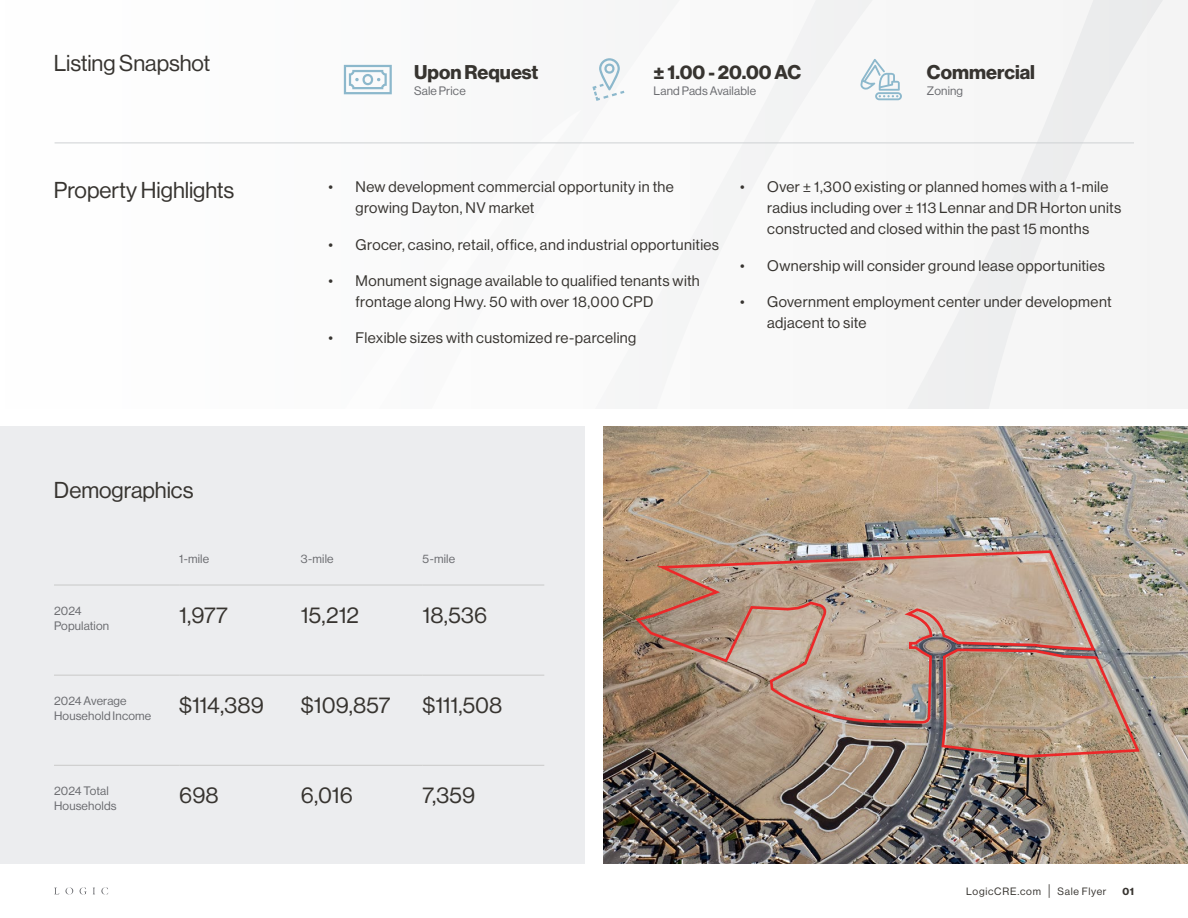
<style>
.page{position:relative;width:1188px;height:918px;background:#fff}
.page>*{position:absolute;margin:0;border:0;box-sizing:border-box;transform-origin:0 0}
.t1{font:22.5px "N Haas Grotesk DS Pro 55 Rg";color:#373430}
.t2{font:19.5px "N Haas Grotesk DS Pro 75 Bd";color:#373430}
.t3{font:15px/21px "N Haas Grotesk DS Pro 55 Rg";letter-spacing:.025em;color:#373430}
.t4{font:12px/15.3px "N Haas Grotesk DS Pro 55 Rg";letter-spacing:.015em;color:#6b6c70}
.t5{font:10.35px "N Haas Grotesk DS Pro 55 Rg";letter-spacing:.07em;color:#373430}
.t6{font:10.35px "N Haas Grotesk DS Pro 75 Bd";color:#373430}
.s1{font-size:15.6px}
</style>
<div class="page">
<svg style="left:54px;top:887px;width:19px;height:8px"></svg>
<svg style="left:80px;top:887px;width:7px;height:8px"></svg>
<svg style="left:93px;top:888px;width:2px;height:6px"></svg>
<svg style="left:101px;top:887px;width:7px;height:8px"></svg>
<svg style="left:958px;top:0;width:230px;height:409px;fill:#f5f5f5"></svg>
<svg style="left:343px;top:0;width:615px;height:409px"></svg>
<svg style="left:54px;top:109px;width:528px;height:300px"></svg>
<div style="left:0;top:427px;width:585px;height:437px;background:#ecedef"></div>
<hr style="left:54px;top:585px;width:125px;height:1px;background:#c9c9c8">
<hr style="left:179px;top:585px;width:122px;height:1px;background:#c9c9c8">
<hr style="left:301px;top:585px;width:122px;height:1px;background:#c9c9c8">
<hr style="left:423px;top:585px;width:121px;height:1px;background:#c9c9c8">
<hr style="left:54px;top:675px;width:125px;height:1px;background:#c9c9c8">
<hr style="left:179px;top:675px;width:122px;height:1px;background:#c9c9c8">
<hr style="left:301px;top:675px;width:122px;height:1px;background:#c9c9c8">
<hr style="left:423px;top:675px;width:121px;height:1px;background:#c9c9c8">
<hr style="left:54px;top:765px;width:125px;height:1px;background:#c9c9c8">
<hr style="left:179px;top:765px;width:122px;height:1px;background:#c9c9c8">
<hr style="left:301px;top:765px;width:122px;height:1px;background:#c9c9c8">
<hr style="left:423px;top:765px;width:121px;height:1px;background:#c9c9c8">
<img style="left:603px;top:427px;width:585px;height:437px">
<hr style="left:55px;top:143px;width:1079px;height:1px;background:#ced1d3">
<svg style="left:344px;top:65px;width:48px;height:29px"></svg>
<svg style="left:592px;top:58px;width:32px;height:43px"></svg>
<svg style="left:860px;top:59px;width:42px;height:41px"></svg>
<svg style="left:1096px;top:647px;width:46px;height:112px;background:#ab9385"></svg>
<img style="left:633px;top:549px;width:463px;height:315px">
<h1 class="t1" style="left:54px;top:51px;width:158px">Listing Snapshot</h1>
<h2 class="t2" style="left:414px;top:61px;width:126px">Upon Request</h2>
<p class="t4" style="left:414px;top:84px;width:53px">Sale Price</p>
<h2 class="t2" style="left:653px;top:61px;width:149px">± 1.00 - 20.00 AC</h2>
<p class="t4" style="left:653px;top:84px;width:104px">Land Pads Available</p>
<h2 class="t2" style="left:927px;top:61px;width:110px">Commercial</h2>
<p class="t4" style="left:927px;top:84px;width:38px">Zoning</p>
<h1 class="t1" style="left:54px;top:177px;width:182px">Property Highlights</h1>
<p class="t3" style="left:356px;top:177px;width:320px;text-indent:-27px">• New development commercial opportunity in the growing Dayton, NV market</p>
<p class="t3" style="left:328px;top:234px;width:392px">• Grocer, casino, retail, office, and industrial opportunities</p>
<p class="t3" style="left:356px;top:270px;width:346px;text-indent:-27px">• Monument signage available to qualified tenants with frontage along Hwy. 50 with over 18,000 CPD</p>
<p class="t3" style="left:328px;top:327px;width:309px">• Flexible sizes with customized re-parceling</p>
<p class="t3" style="left:767px;top:177px;width:355px;text-indent:-27px">• Over ± 1,300 existing or planned homes with a 1-mile radius including over ± 113 Lennar and DR Horton units constructed and closed within the past 15 months</p>
<p class="t3" style="left:740px;top:255px;width:366px">• Ownership will consider ground lease opportunities</p>
<p class="t3" style="left:767px;top:291px;width:346px;text-indent:-27px">• Government employment center under development adjacent to site</p>
<h1 class="t1" style="left:54px;top:478px;width:141px">Demographics</h1>
<p class="t4" style="left:179px;top:551px;width:31px">1-mile</p>
<p class="t4" style="left:301px;top:551px;width:34px">3-mile</p>
<p class="t4" style="left:423px;top:551px;width:34px">5-mile</p>
<p class="t4" style="left:54px;top:603px;width:57px">2024<br>Population</p>
<h1 class="t1" style="left:179px;top:602px;width:50px">1,977</h1>
<h1 class="t1" style="left:301px;top:602px;width:60px">15,212</h1>
<h1 class="t1" style="left:423px;top:602px;width:66px">18,536</h1>
<p class="t4" style="left:54px;top:693px;width:211px">2024 Average<br>Household Income <sup>$114,389</sup></p>
<h1 class="t1" style="left:301px;top:692px;width:91px">$109,857</h1>
<h1 class="t1" style="left:423px;top:692px;width:81px">$111,508</h1>
<p class="t4" style="left:54px;top:783px;width:64px">2024 Total<br>Households</p>
<h1 class="t1" style="left:179px;top:782px;width:41px">698</h1>
<h1 class="t1" style="left:301px;top:782px;width:53px">6,016</h1>
<h1 class="t1" style="left:423px;top:782px;width:54px">7,359</h1>
<p class="t5" style="left:966px;top:885px;width:142px">LogicCRE.com <span class="s1">|</span> Sale Flyer</p>
<p class="t6" style="left:1122px;top:885px;width:13px">01</p>
</div>
